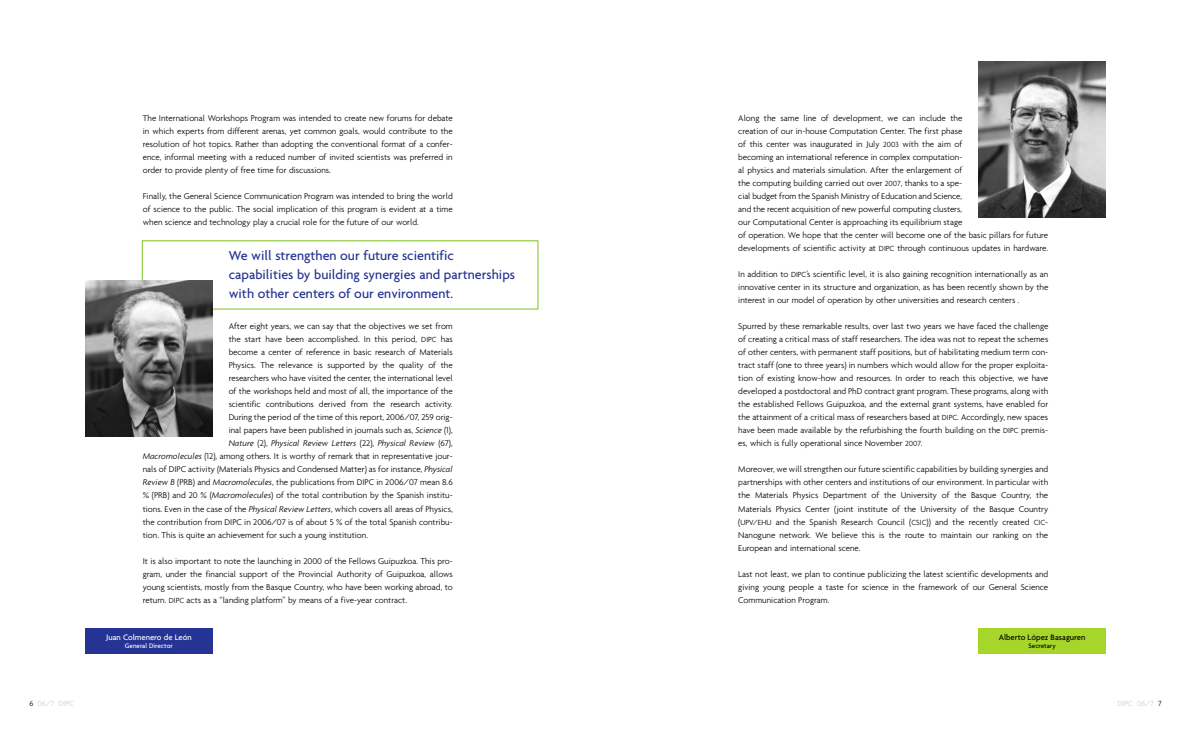
<style>
.page{position:relative;width:1191px;height:738px;background:#fff}
.page>*{position:absolute;margin:0;border:0;box-sizing:border-box;transform-origin:0 0}
.t1{font:500 14px/19px "Agenda";color:#253494}
.t2{font:300 9px/13px "Agenda";color:#000;text-align:justify}
.t3{font:italic 300 9px "Agenda";color:#000}
.t4{font:500 8.5px "Agenda";color:#000}
.t5{font:500 8.5px "Agenda";color:#fff}
.t6{font:300 8px "Agenda";color:#ccc}
.t7{font:500 7px "Agenda";color:#fff}
.t8{font:500 7px "Agenda";color:#000}
.s1{font-size:8px}
.s2{font-style:italic}
.s3{font-style:normal}
.s4{color:#000}
</style>
<div class="page">
<img style="left:85px;top:280px;width:128px;height:156px">
<img style="left:978px;top:62px;width:128px;height:155px">
<div style="left:85px;top:627px;width:128px;height:26px;background:#253494"></div>
<div style="left:978px;top:627px;width:128px;height:26px;background:#a6d629"></div>
<p class="t2" style="left:143px;top:111px;width:311px">The International Workshops Program was intended to create new forums for debate in which experts from different arenas, yet common goals, would contribute to the resolution of hot topics. Rather than adopting the conventional format of a confer&shy;ence, informal meeting with a reduced number of invited scientists was preferred in order to provide plenty of free time for discussions.</p>
<p class="t2" style="left:143px;top:189px;width:311px">Finally, the General Science Communication Program was intended to bring the world of science to the public. The social implication of this program is evident at a time when science and technology play a crucial role for the future of our world.</p>
<h1 class="t1" style="left:229px;top:245px;width:288px">We will strengthen our future scientific capabilities by building synergies and partnerships with other centers of our environment.</h1>
<p class="t2" style="left:229px;top:319px;width:226px">After eight years, we can say that the objectives we set from</p>
<p class="t2" style="left:229px;top:332px;width:225px">the start have been accomplished. In this period, <span class="s1">DIPC</span> has</p>
<p class="t2" style="left:229px;top:345px;width:225px">become a center of reference in basic research of Materials</p>
<p class="t2" style="left:229px;top:358px;width:225px">Physics. The relevance is supported by the quality of the</p>
<p class="t2" style="left:229px;top:371px;width:226px">researchers who have visited the center, the international level</p>
<p class="t2" style="left:229px;top:384px;width:226px">of the workshops held and most of all, the importance of the</p>
<p class="t2" style="left:229px;top:397px;width:225px">scientific contributions derived from the research activity.</p>
<p class="t2" style="left:229px;top:410px;width:226px">During the period of the time of this report, 2006/07, 259 orig-</p>
<p class="t2" style="left:229px;top:423px;width:225px">inal papers have been published in journals such as, <span class="s2">Science</span> (1),</p>
<p class="t3" style="left:229px;top:437px;width:225px">Nature <span class="s3">(2),</span> Physical Review Letters <span class="s3">(22),</span> Physical Review <span class="s3">(67),</span></p>
<p class="t2" style="left:143px;top:449px;width:311px"><span class="s2">Macromolecules</span> (12), among others. It is worthy of remark that in representative jour-</p>
<p class="t2" style="left:143px;top:462px;width:311px">nals of DIPC activity (Materials Physics and Condensed Matter) as for instance, <span class="s2">Physical</span></p>
<p class="t2" style="left:143px;top:475px;width:311px"><span class="s2">Review B</span> (PRB) and <span class="s2">Macromolecules</span>, the publications from DIPC in 2006/07 mean 8.6</p>
<p class="t2" style="left:143px;top:488px;width:311px">% (PRB) and 20 % (<span class="s2">Macromolecules</span>) of the total contribution by the Spanish institu-</p>
<p class="t2" style="left:143px;top:501px;width:311px">tions. Even in the case of the <span class="s2">Physical Review Letters</span>, which covers all areas of Physics,</p>
<p class="t2" style="left:143px;top:514px;width:311px">the contribution from DIPC in 2006/07 is of about 5 % of the total Spanish contribu-</p>
<p class="t2" style="left:143px;top:527px;width:227px">tion. This is quite an achievement for such a young institution.</p>
<p class="t2" style="left:143px;top:553px;width:311px">It is also important to note the launching in 2000 of the Fellows Guipuzkoa. This pro&shy;gram, under the financial support of the Provincial Authority of Guipuzkoa, allows young scientists, mostly from the Basque Country, who have been working abroad, to return. <span class="s1">DIPC</span> acts as a “landing platform” by means of a five-year contract.</p>
<p class="t5" style="left:106px;top:631px;width:87px">Juan Colmenero de León</p>
<p class="t7" style="left:125px;top:640px;width:50px">General Director</p>
<p class="t2" style="left:738px;top:111px;width:311px;text-align:left">Along the same line of development, we can include the<br>creation of our in-house Computation Center. The first phase<br>of this center was inaugurated in July <span class="s1">2003</span> with the aim of<br>becoming an international reference in complex computation-<br>al physics and materials simulation. After the enlargement of<br>the computing building carried out over <span class="s1">2007</span>, thanks to a spe-<br>cial budget from the Spanish Ministry of Education and Science,<br>and the recent acquisition of new powerful computing clusters,<br>our Computational Center is approaching its equilibrium stage<br>of operation. We hope that the center will become one of the basic pillars for future developments of scientific activity at <span class="s1">DIPC</span> through continuous updates in hardware.</p>
<p class="t2" style="left:738px;top:267px;width:311px">In addition to <span class="s1">DIPC</span>’s scientific level, it is also gaining recognition internationally as an innovative center in its structure and organization, as has been recently shown by the interest in our model of operation by other universities and research centers .</p>
<p class="t2" style="left:738px;top:319px;width:311px">Spurred by these remarkable results, over last two years we have faced the challenge of creating a critical mass of staff researchers. The idea was not to repeat the schemes of other centers, with permanent staff positions, but of habilitating medium term con&shy;tract staff (one to three years) in numbers which would allow for the proper exploita&shy;tion of existing know-how and resources. In order to reach this objective, we have developed a postdoctoral and PhD contract grant program. These programs, along with the established Fellows Guipuzkoa, and the external grant systems, have enabled for the attainment of a critical mass of researchers based at <span class="s1">DIPC</span>. Accordingly, new spaces have been made available by the refurbishing the fourth building on the <span class="s1">DIPC</span> premis&shy;es, which is fully operational since November <span class="s1">2007</span>.</p>
<p class="t2" style="left:738px;top:462px;width:311px">Moreover, we will strengthen our future scientific capabilities by building synergies and partnerships with other centers and institutions of our environment. In particular with the Materials Physics Department of the University of the Basque Country, the Materials Physics Center (joint institute of the University of the Basque Country (<span class="s1">UPV/EHU</span> and the Spanish Research Council (<span class="s1">CSIC</span>)) and the recently created <span class="s1">CIC</span>-Nanogune network. We believe this is the route to maintain our ranking on the European and international scene.</p>
<p class="t2" style="left:738px;top:566px;width:311px">Last not least, we plan to continue publicizing the latest scientific developments and giving young people a taste for science in the framework of our General Science Communication Program.</p>
<p class="t4" style="left:998px;top:631px;width:88px">Alberto López Basaguren</p>
<p class="t8" style="left:1028px;top:640px;width:29px">Secretary</p>
<p class="t6" style="left:29px;top:698px;width:46px"><span class="s4">6</span> 06/7 DIPC</p>
<p class="t6" style="left:1117px;top:698px;width:46px">DIPC 06/7 <span class="s4">7</span></p>
</div>
